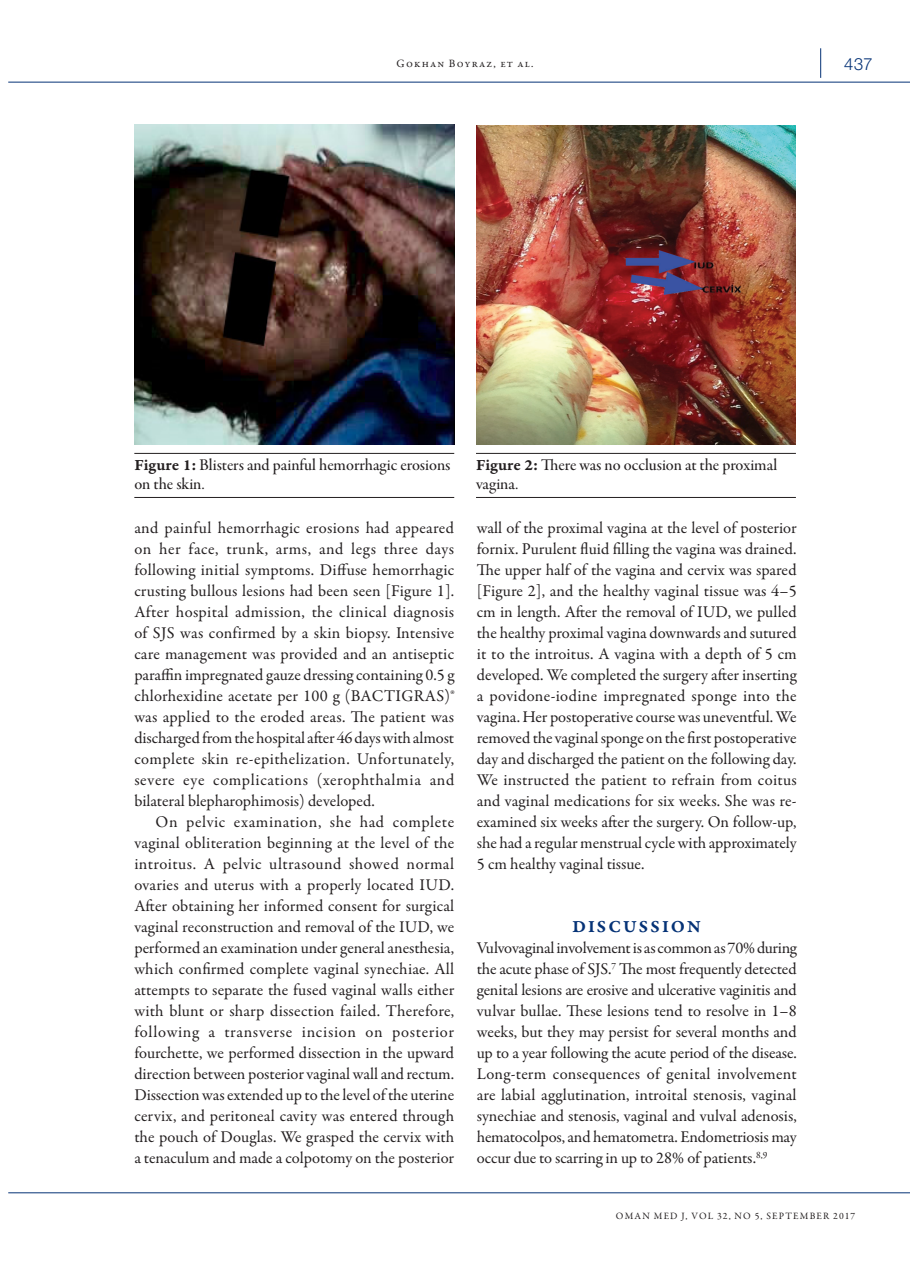
<style>
.page{position:relative;width:910px;height:1280px;background:#fff}
.page>*{position:absolute;margin:0;border:0;box-sizing:border-box;transform-origin:0 0}
.Heading-1{font:18px "Garamond Premr Pro Smbd Capt";letter-spacing:.115em;color:#053276}
.t1{font:18px "Nimbus Sans Novus TOT";color:#053276}
.Paragraph_indent{font:16.5px/21px "Garamond Premr Pro";letter-spacing:.005em;color:#231f20;text-align:justify}
.Paragraph_No-Indent{font:16.5px/21px "Garamond Premr Pro";color:#231f20;text-align:justify}
.Figure-Caption{font:16.5px/18.3px "Garamond Premr Pro Med Subh";color:#231f20}
.t2{font:11.25px "Garamond Premr Pro";letter-spacing:.105em;color:#231f20}
.t3{font:9.75px "Garamond Premr Pro";letter-spacing:.12em;color:#231f20}
.s1{font-family:"Garamond Premr Pro Smbd Capt"}
</style>
<div class="page">
<hr style="left:8px;top:1192px;width:901px;height:1px;background:#053276">
<hr style="left:8px;top:82px;width:901px;height:1px;background:#053276">
<hr style="left:820px;top:48px;width:1px;height:30px;background:#053276">
<hr style="left:134px;top:453px;width:320px;height:1px;background:#231f20">
<hr style="left:134px;top:497px;width:320px;height:1px;background:#231f20">
<img style="left:134px;top:125px;width:320px;height:319px">
<hr style="left:476px;top:453px;width:319px;height:1px;background:#231f20">
<hr style="left:476px;top:497px;width:319px;height:1px;background:#231f20">
<img style="left:476px;top:125px;width:319px;height:319px">
<p class="t2" style="left:396px;top:57px;width:138px">Gokhan Boyraz, et al.</p>
<p class="t1" style="left:843px;top:54px;width:30px">437</p>
<p class="Figure-Caption" style="left:134px;top:457px;width:317px"><span class="s1">Figure 1:</span> Blisters and painful hemorrhagic erosions on the skin.</p>
<p class="Figure-Caption" style="left:476px;top:457px;width:303px"><span class="s1">Figure 2:</span> There was no occlusion at the proximal vagina.</p>
<p class="Paragraph_indent" style="left:134px;top:517px;width:321px">and painful hemorrhagic erosions had appeared on her face, trunk, arms, and legs three days following initial symptoms. Diffuse hemorrhagic crusting bullous lesions had been seen [Figure 1].<br>After hospital admission, the clinical diagnosis of SJS was confirmed by a skin biopsy. Intensive care management was provided and an antiseptic paraffin impregnated gauze dressing containing 0.5 g chlorhexidine acetate per 100 g (BACTIGRAS)® was applied to the eroded areas. The patient was discharged from the hospital after 46 days with almost complete skin re-epithelization. Unfortunately, severe eye complications (xerophthalmia and bilateral blepharophimosis) developed.</p>
<p class="Paragraph_indent" style="left:134px;top:811px;width:321px;text-indent:21px">On pelvic examination, she had complete vaginal obliteration beginning at the level of the introitus. A pelvic ultrasound showed normal ovaries and uterus with a properly located IUD.<br>After obtaining her informed consent for surgical vaginal reconstruction and removal of the IUD, we performed an examination under general anesthesia, which confirmed complete vaginal synechiae. All attempts to separate the fused vaginal walls either with blunt or sharp dissection failed. Therefore, following a transverse incision on posterior fourchette, we performed dissection in the upward direction between posterior vaginal wall and rectum.<br>Dissection was extended up to the level of the uterine cervix, and peritoneal cavity was entered through the pouch of Douglas. We grasped the cervix with a tenaculum and made a colpotomy on the posterior</p>
<p class="Paragraph_indent" style="left:476px;top:517px;width:322px">wall of the proximal vagina at the level of posterior fornix. Purulent fluid filling the vagina was drained.<br>The upper half of the vagina and cervix was spared [Figure 2], and the healthy vaginal tissue was 4–5 cm in length. After the removal of IUD, we pulled the healthy proximal vagina downwards and sutured it to the introitus. A vagina with a depth of 5 cm developed. We completed the surgery after inserting a povidone-iodine impregnated sponge into the vagina. Her postoperative course was uneventful. We removed the vaginal sponge on the first postoperative day and discharged the patient on the following day.<br>We instructed the patient to refrain from coitus and vaginal medications for six weeks. She was re&shy;examined six weeks after the surgery. On follow-up, she had a regular menstrual cycle with approximately 5 cm healthy vaginal tissue.</p>
<p class="Heading-1" style="left:572px;top:915px;width:130px">DISCUSSION</p>
<p class="Paragraph_No-Indent" style="left:476px;top:937px;width:321px">Vulvovaginal involvement is as common as 70% during the acute phase of SJS.<sup>7</sup> The most frequently detected genital lesions are erosive and ulcerative vaginitis and vulvar bullae. These lesions tend to resolve in 1–8 weeks, but they may persist for several months and up to a year following the acute period of the disease.<br>Long-term consequences of genital involvement are labial agglutination, introital stenosis, vaginal synechiae and stenosis, vaginal and vulval adenosis, hematocolpos, and hematometra. Endometriosis may occur due to scarring in up to 28% of patients.<sup>8,9</sup></p>
<p class="t3" style="left:616px;top:1210px;width:241px">Oman med J, vol 32, no 5, September 2017</p>
</div>
